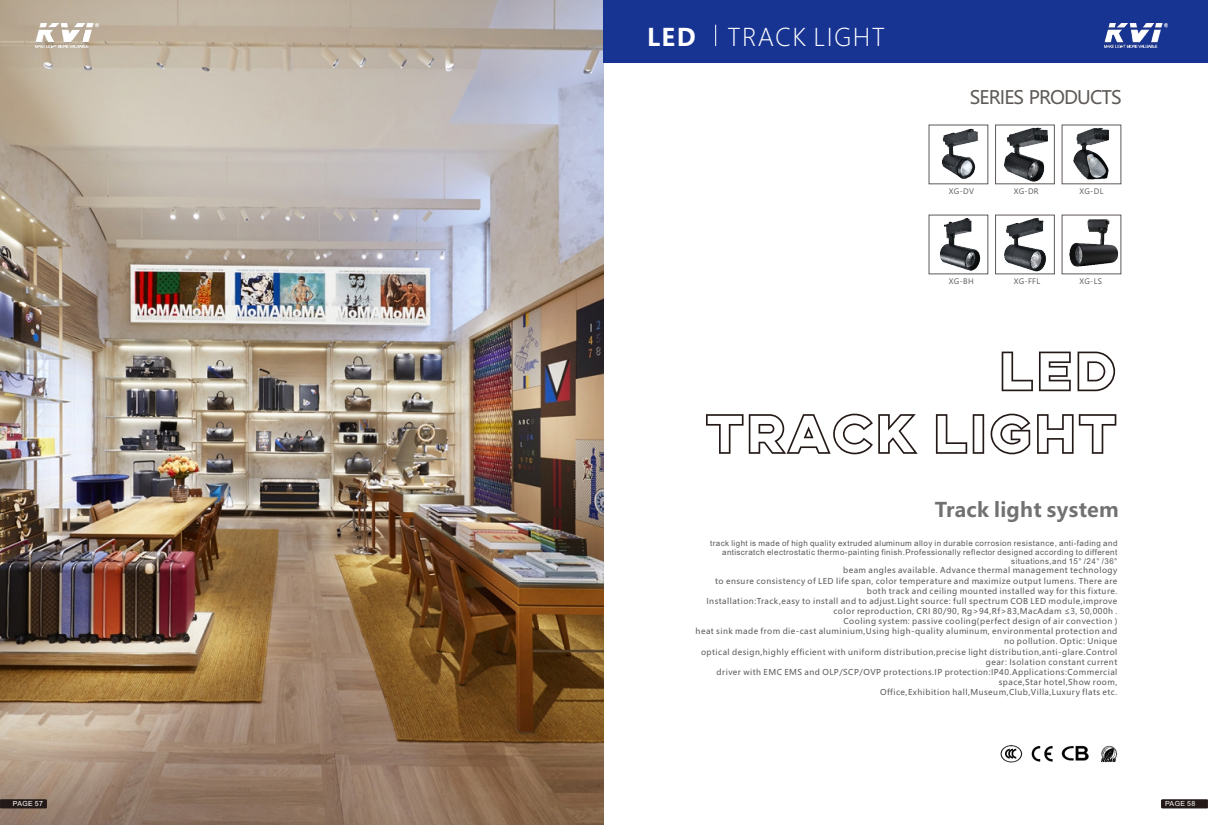
<style>
.page{position:relative;width:1208px;height:825px;background:#fff}
.page>*{position:absolute;margin:0;border:0;box-sizing:border-box;transform-origin:0 0}
.t1{font:52.1px/62.6px "Aemstel Line Outside";letter-spacing:.07em;color:#231916;text-align:right}
.t2{font:24px "Microsoft Ya Hei UI Light";letter-spacing:.06em;color:#fff}
.t3{font:700 24px "Microsoft Ya Hei UI";color:#fff}
.t4{font:700 20px "Microsoft Ya Hei UI";letter-spacing:.015em;color:#717171}
.t5{font:18.3px "Microsoft Ya Hei UI Regular";letter-spacing:-.045em;color:#5f5a57}
.t6{font:8px/10.2px "Microsoft Ya Hei UI Regular";letter-spacing:.06em;color:#595857;text-align:right}
.t7{font:8px/8.9px "Arial";letter-spacing:.055em;color:#595857;text-align:right}
.t8{font:8px "Yu Gothic UI";letter-spacing:.035em;color:#595857}
.t9{font:7px "Arial";letter-spacing:.055em;color:#fff}
</style>
<div class="page">
<img style="left:0;top:0;width:604px;height:825px">
<img style="left:254px;top:95px;width:26px;height:13px">
<img style="left:258px;top:167px;width:18px;height:8px">
<svg style="left:261px;top:216px;width:12px;height:6px"></svg>
<svg style="left:261px;top:249px;width:10px;height:4px"></svg>
<svg style="left:262px;top:298px;width:8px;height:3px"></svg>
<svg style="left:263px;top:309px;width:6px;height:3px"></svg>
<div style="left:0;top:799px;width:47px;height:9px;background:#231916;border:1px solid #231916"></div>
<div style="left:1161px;top:799px;width:47px;height:9px;background:#231916;border:1px solid #231916"></div>
<div style="left:995px;top:125px;width:59px;height:59px;border:1px solid #5f5a57"></div>
<div style="left:995px;top:215px;width:59px;height:59px;border:1px solid #5f5a57"></div>
<div style="left:929px;top:215px;width:59px;height:59px;border:1px solid #5f5a57"></div>
<div style="left:929px;top:125px;width:59px;height:59px;border:1px solid #5f5a57"></div>
<img style="left:36px;top:24px;width:63px;height:23px">
<div style="left:604px;top:0;width:604px;height:62px;background:#183493"></div>
<img style="left:1104px;top:24px;width:63px;height:23px">
<img style="left:1000px;top:745px;width:118px;height:18px">
<img style="left:942px;top:127px;width:46px;height:55px">
<img style="left:999px;top:126px;width:54px;height:57px">
<img style="left:1067px;top:124px;width:49px;height:60px">
<img style="left:934px;top:215px;width:50px;height:56px">
<img style="left:1001px;top:216px;width:47px;height:56px">
<img style="left:1067px;top:217px;width:55px;height:57px">
<svg style="left:715px;top:25px;width:1px;height:21px"></svg>
<h2 class="t3" style="left:647px;top:26px;width:50px">LED</h2>
<h2 class="t2" style="left:727px;top:26px;width:159px">TRACK LIGHT</h2>
<h3 class="t5" style="left:969px;top:89px;width:153px">SERIES PRODUCTS</h3>
<p class="t8" style="left:949px;top:188px;width:27px">XG-DV</p>
<p class="t8" style="left:1013px;top:188px;width:26px">XG-DR</p>
<p class="t8" style="left:1079px;top:188px;width:25px">XG-DL</p>
<p class="t8" style="left:949px;top:278px;width:26px">XG-BH</p>
<p class="t8" style="left:1013px;top:278px;width:28px">XG-FFL</p>
<p class="t8" style="left:1079px;top:278px;width:24px">XG-LS</p>
<h1 class="t1" style="left:706px;top:343px;width:411px">LED<br>TRACK LIGHT</h1>
<h3 class="t4" style="left:935px;top:500px;width:185px">Track light system</h3>
<p class="t7" style="left:710px;top:539px;width:409px">track light is made of high quality extruded aluminum alloy in durable corrosion resistance, anti-fading and antiscratch electrostatic thermo-painting finish.Professionally reflector designed according to different situations,and 15° /24° /36°</p>
<p class="t6" style="left:695px;top:566px;width:423px">beam angles available. Advance thermal management technology<br>to ensure consistency of LED life span, color temperature and maximize output lumens. There are both track and ceiling mounted installed way for this fixture.<br>Installation:Track,easy to install and to adjust.Light source: full spectrum COB LED module,improve color reproduction, CRI 80/90, Rg&gt;94,Rf&gt;83,MacAdam ≤3, 50,000h .<br>Cooling system: passive cooling(perfect design of air convection )<br>heat sink made from die-cast aluminium,Using high-quality aluminum, environmental protection and no pollution. Optic: Unique<br>optical design,highly efficient with uniform distribution,precise light distribution,anti-glare.Control gear: Isolation constant current<br>driver with EMC EMS and OLP/SCP/OVP protections.IP protection:IP40.Applications:Commercial space,Star hotel,Show room,<br>Office,Exhibition hall,Museum,Club,Villa,Luxury flats etc.</p>
<p class="t9" style="left:13px;top:801px;width:32px">PAGE 57</p>
<p class="t9" style="left:1165px;top:801px;width:32px">PAGE 58</p>
</div>
